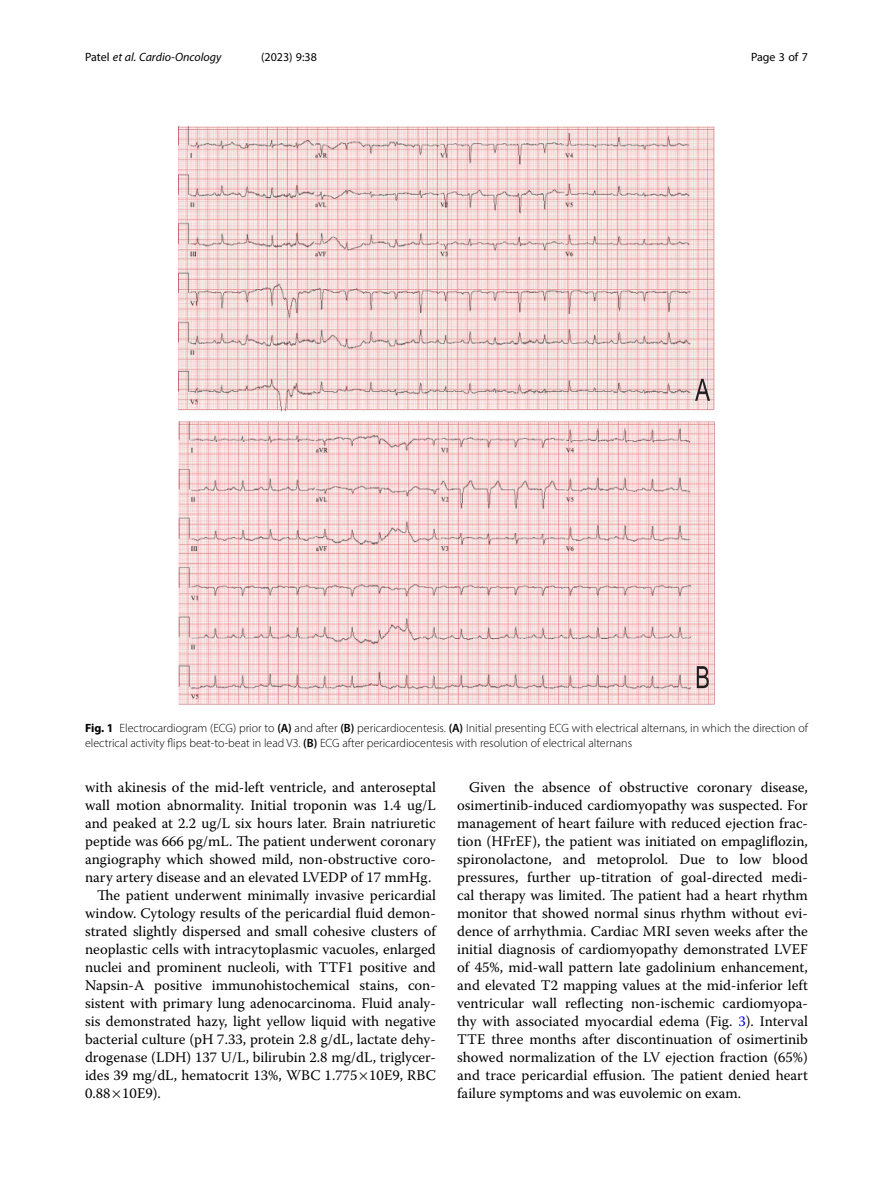
<style>
.page{position:relative;width:893px;height:1191px;background:#fff}
.page>*{position:absolute;margin:0;border:0;box-sizing:border-box;transform-origin:0 0}
.Body_Text_Indent{font:14.7px/18px "Warnock Pro";color:#000;text-align:justify}
.Figure_Caption{font:300 12px/15px "Myriad Pro";color:#000}
.t1{font:italic 12px "Myriad Pro";color:#000}
.t2{font:12px "Myriad Pro";color:#000}
.s1{font-style:normal}
.s2{font-weight:700}
.s3{font-weight:600}
.s4{color:#00f}
</style>
<div class="page">
<img style="left:179px;top:126px;width:535px;height:579px">
<p class="t1" style="left:85px;top:50px;width:138px"><span class="s1">Patel</span> et al. Cardio-Oncology</p>
<p class="t2" style="left:261px;top:50px;width:57px">(2023) 9:38</p>
<p class="t2" style="left:751px;top:50px;width:58px">Page 3 of 7</p>
<p class="Figure_Caption" style="left:85px;top:721px;width:724px"><span class="s2">Fig. 1</span> Electrocardiogram (ECG) prior to <span class="s3">(A)</span> and after <span class="s3">(B)</span> pericardiocentesis. <span class="s3">(A)</span> Initial presenting ECG with electrical alternans, in which the direction of electrical activity flips beat-to-beat in lead V3. <span class="s3">(B)</span> ECG after pericardiocentesis with resolution of electrical alternans</p>
<p class="Body_Text_Indent" style="left:85px;top:778px;width:352px">with akinesis of the mid-left ventricle, and anteroseptal wall motion abnormality. Initial troponin was 1.4 ug/L and peaked at 2.2 ug/L six hours later. Brain natriuretic peptide was 666 pg/mL. The patient underwent coronary angiography which showed mild, non-obstructive coro&shy;nary artery disease and an elevated LVEDP of 17 mmHg.</p>
<p class="Body_Text_Indent" style="left:85px;top:886px;width:352px;text-indent:12px">The patient underwent minimally invasive pericardial window. Cytology results of the pericardial fluid demon&shy;strated slightly dispersed and small cohesive clusters of neoplastic cells with intracytoplasmic vacuoles, enlarged nuclei and prominent nucleoli, with TTF1 positive and Napsin-A positive immunohistochemical stains, con&shy;sistent with primary lung adenocarcinoma. Fluid analy&shy;sis demonstrated hazy, light yellow liquid with negative bacterial culture (pH 7.33, protein 2.8 g/dL, lactate dehy&shy;drogenase (LDH) 137 U/L, bilirubin 2.8 mg/dL, triglycer&shy;ides 39 mg/dL, hematocrit 13%, WBC 1.775 10E9, RBC 0.88 10E9).</p>
<p class="Body_Text_Indent" style="left:457px;top:778px;width:352px;text-indent:12px">Given the absence of obstructive coronary disease, osimertinib-induced cardiomyopathy was suspected. For management of heart failure with reduced ejection frac&shy;tion (HFrEF), the patient was initiated on empagliflozin, spironolactone, and metoprolol. Due to low blood pressures, further up-titration of goal-directed medi&shy;cal therapy was limited. The patient had a heart rhythm monitor that showed normal sinus rhythm without evi&shy;dence of arrhythmia. Cardiac MRI seven weeks after the initial diagnosis of cardiomyopathy demonstrated LVEF of 45%, mid-wall pattern late gadolinium enhancement, and elevated T2 mapping values at the mid-inferior left ventricular wall reflecting non-ischemic cardiomyopa&shy;thy with associated myocardial edema (Fig. <span class="s4">3</span>). Interval TTE three months after discontinuation of osimertinib showed normalization of the LV ejection fraction (65%) and trace pericardial effusion. The patient denied heart failure symptoms and was euvolemic on exam.</p>
</div>
